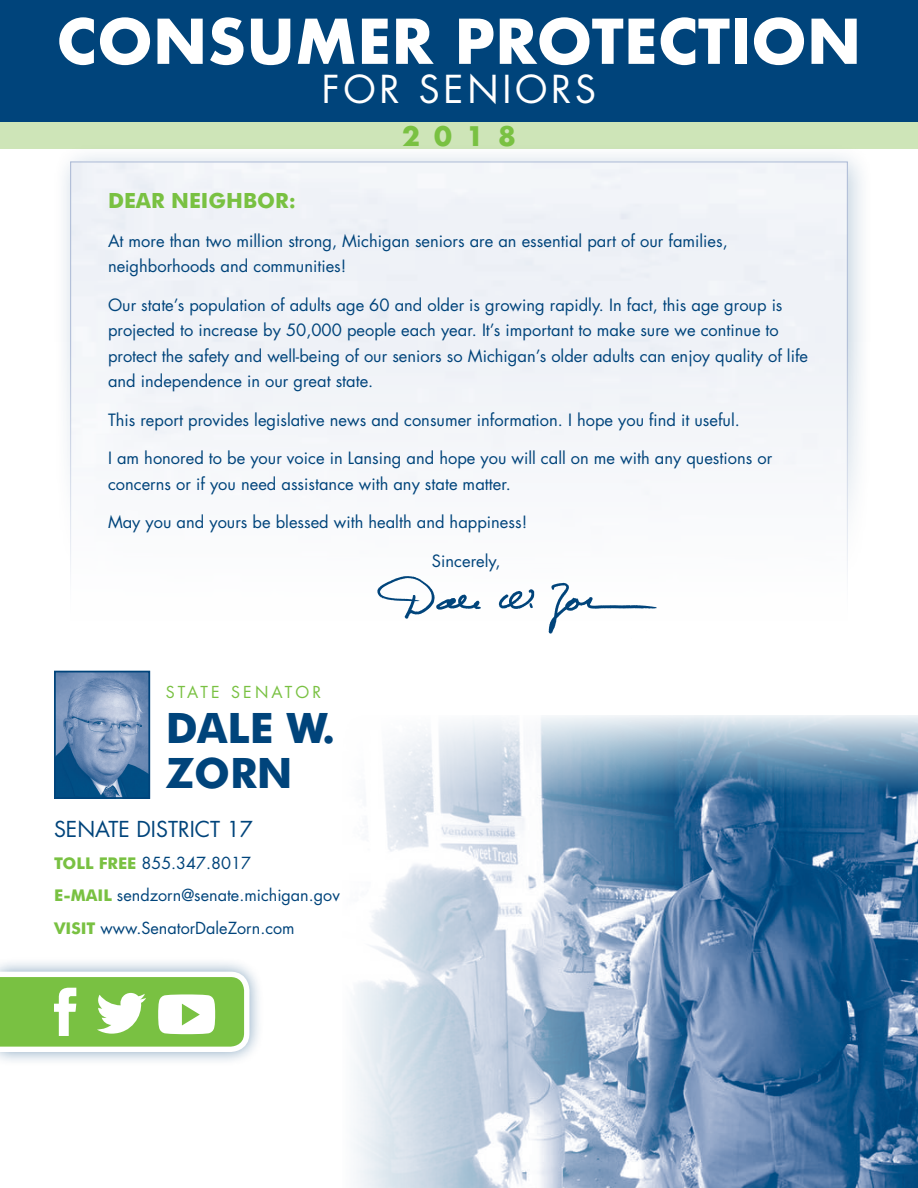
<style>
.page{position:relative;width:918px;height:1188px;background:#fff}
.page>*{position:absolute;margin:0;border:0;box-sizing:border-box;transform-origin:0 0}
.t1{font:700 60px "Futura";color:#fff}
.t2{font:700 42px/45px "Futura BT";color:#00447b}
.t3{font:37.5px "Futura";letter-spacing:.1em;color:#fff}
.t4{font:700 26.25px "Futura";color:#79c142}
.t5{font:21.45px "Futura";color:#00447b}
.t6{font:700 21px "Futura BT";color:#79c142}
.t7{font:16.5px/25.5px "Futura";color:#00447b}
.t8{font:16.2px "Futura";color:#00447b}
.t9{font:16.05px "Futura";letter-spacing:.2em;color:#79c142}
.s1{font-family:"Futura BT";font-weight:700;color:#79c142}
</style>
<div class="page">
<img style="left:354px;top:716px;width:564px;height:472px">
<div style="left:0;top:0;width:918px;height:133px;background:#00447b"></div>
<div style="left:0;top:122px;width:918px;height:27px;background:#cee5b8"></div>
<div style="left:51px;top:143px;width:823px;height:462px;background:#00447b;opacity:.25"></div>
<img style="left:72px;top:164px;width:774px;height:707px">
<div style="left:0;top:956px;width:264px;height:111px;background:#00447b;opacity:.5"></div>
<img style="left:57px;top:674px;width:90px;height:122px">
<div style="left:54px;top:671px;width:96px;height:128px;border:2px solid #00447b"></div>
<svg style="left:0;top:969px;width:252px;height:86px"></svg>
<img style="left:373px;top:572px;width:290px;height:68px">
<p class="t1" style="left:57px;top:-2px;width:806px">CONSUMER PROTECTION</p>
<p class="t3" style="left:322px;top:65px;width:276px">FOR SENIORS</p>
<p class="t4" style="left:402px;top:117px;width:115px">2 0 1 8</p>
<p class="t6" style="left:108px;top:188px;width:189px">DEAR NEIGHBOR:</p>
<p class="t7" style="left:108px;top:228px;width:621px">At more than two million strong, Michigan seniors are an essential part of our families, neighborhoods and communities!</p>
<p class="t7" style="left:108px;top:292px;width:702px">Our state’s population of adults age 60 and older is growing rapidly. In fact, this age group is projected to increase by 50,000 people each year. It’s important to make sure we continue to protect the safety and well-being of our seniors so Michigan’s older adults can enjoy quality of life and independence in our great state.</p>
<p class="t7" style="left:108px;top:407px;width:633px">This report provides legislative news and consumer information. I hope you find it useful.</p>
<p class="t7" style="left:108px;top:446px;width:666px">I am honored to be your voice in Lansing and hope you will call on me with any questions or concerns or if you need assistance with any state matter.</p>
<p class="t7" style="left:108px;top:510px;width:421px">May you and yours be blessed with health and happiness!</p>
<p class="t7" style="left:432px;top:548px;width:70px">Sincerely,</p>
<p class="t9" style="left:166px;top:682px;width:157px">STATE SENATOR</p>
<p class="t2" style="left:166px;top:706px;width:171px">DALE W.<br>ZORN</p>
<p class="t5" style="left:54px;top:815px;width:201px">SENATE DISTRICT 17</p>
<p class="t8" style="left:54px;top:853px;width:199px"><span class="s1">TOLL FREE</span> 855.347.8017</p>
<p class="t8" style="left:54px;top:885px;width:287px"><span class="s1">E-MAIL</span> sendzorn@senate.michigan.gov</p>
<p class="t8" style="left:54px;top:917px;width:242px"><span class="s1">VISIT</span> www.SenatorDaleZorn.com</p>
</div>
